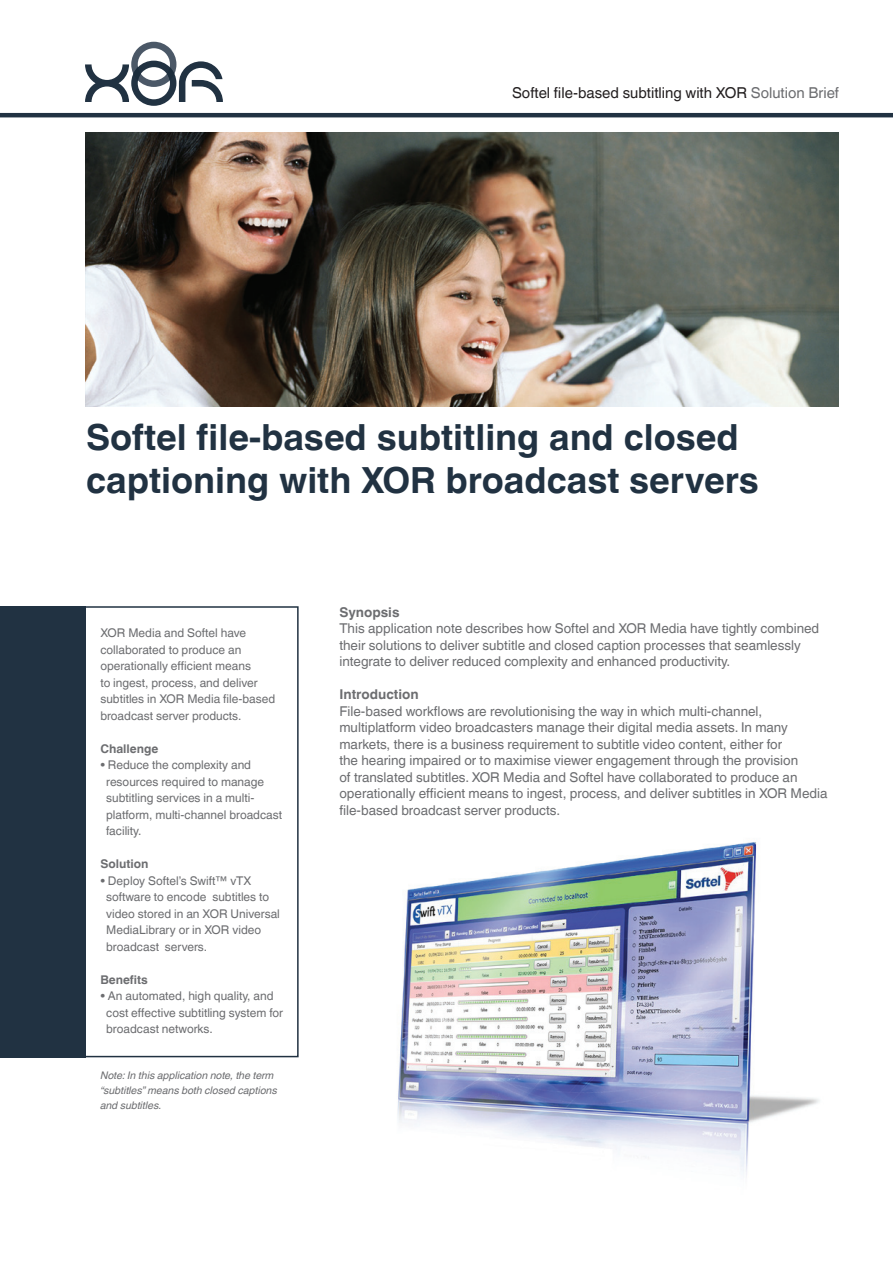
<style>
.page{position:relative;width:893px;height:1263px;background:#fff}
.page>*{position:absolute;margin:0;border:0;box-sizing:border-box;transform-origin:0 0}
.t1{font:700 36px/43.2px "Helvetica World";color:#213242}
.t2{font:15px "Helvetica World";color:#231f20}
.t3{font:13.5px/16.5px "Helvetica World";color:#6c6d70}
.t4{font:700 13.5px "Helvetica World";color:#6c6d70}
.t5{font:12px/16.5px "Helvetica World";color:#6c6d70}
.t6{font:700 12px "Helvetica World";color:#6c6d70}
.t7{font:italic 10.5px/15px "Helvetica World";color:#6c6d70}
.s1{color:#6c6d70}
</style>
<div class="page">
<img style="left:85px;top:133px;width:753px;height:273px">
<hr style="left:0;top:113px;width:893px;height:4px;background:#213242">
<svg style="left:85px;top:42px;width:138px;height:64px"></svg>
<div style="left:0;top:606px;width:85px;height:451px;background:#213242"></div>
<div style="left:79px;top:606px;width:220px;height:451px;border:2px solid #213242"></div>
<img style="left:397px;top:842px;width:422px;height:333px">
<p class="t2" style="left:512px;top:84px;width:328px">Softel file-based subtitling with XOR <span class="s1">Solution Brief</span></p>
<h1 class="t1" style="left:86px;top:416px;width:674px">Softel file-based subtitling and closed captioning with XOR broadcast servers</h1>
<p class="t5" style="left:100px;top:625px;width:177px">XOR Media and Softel have collaborated to produce an operationally efficient means<br>to ingest, process, and deliver subtitles in XOR Media file-based broadcast server products.</p>
<p class="t6" style="left:100px;top:741px;width:59px">Challenge</p>
<p class="t5" style="left:106px;top:757px;width:178px;text-indent:-6px">• Reduce the complexity and resources required to manage subtitling services in a multi&shy;platform, multi-channel broadcast facility.</p>
<p class="t6" style="left:100px;top:857px;width:50px">Solution</p>
<p class="t5" style="left:106px;top:872px;width:175px;text-indent:-6px">• Deploy Softel’s Swift™ vTX software to encode subtitles to video stored in an XOR Universal<br>MediaLibrary or in XOR video broadcast servers.</p>
<p class="t6" style="left:100px;top:972px;width:49px">Benefits</p>
<p class="t5" style="left:106px;top:988px;width:178px;text-indent:-6px">• An automated, high quality, and cost effective subtitling system for broadcast networks.</p>
<p class="t7" style="left:100px;top:1068px;width:178px">Note: In this application note, the term “subtitles” means both closed captions and subtitles.</p>
<p class="t4" style="left:339px;top:604px;width:62px">Synopsis</p>
<p class="t3" style="left:339px;top:620px;width:481px">This application note describes how Softel and XOR Media have tightly combined their solutions to deliver subtitle and closed caption processes that seamlessly integrate to deliver reduced complexity and enhanced productivity.</p>
<p class="t4" style="left:339px;top:687px;width:81px">Introduction</p>
<p class="t3" style="left:339px;top:703px;width:490px">File-based workflows are revolutionising the way in which multi-channel, multiplatform video broadcasters manage their digital media assets. In many markets, there is a business requirement to subtitle video content, either for<br>the hearing impaired or to maximise viewer engagement through the provision<br>of translated subtitles. XOR Media and Softel have collaborated to produce an operationally efficient means to ingest, process, and deliver subtitles in XOR Media file-based broadcast server products.</p>
</div>
